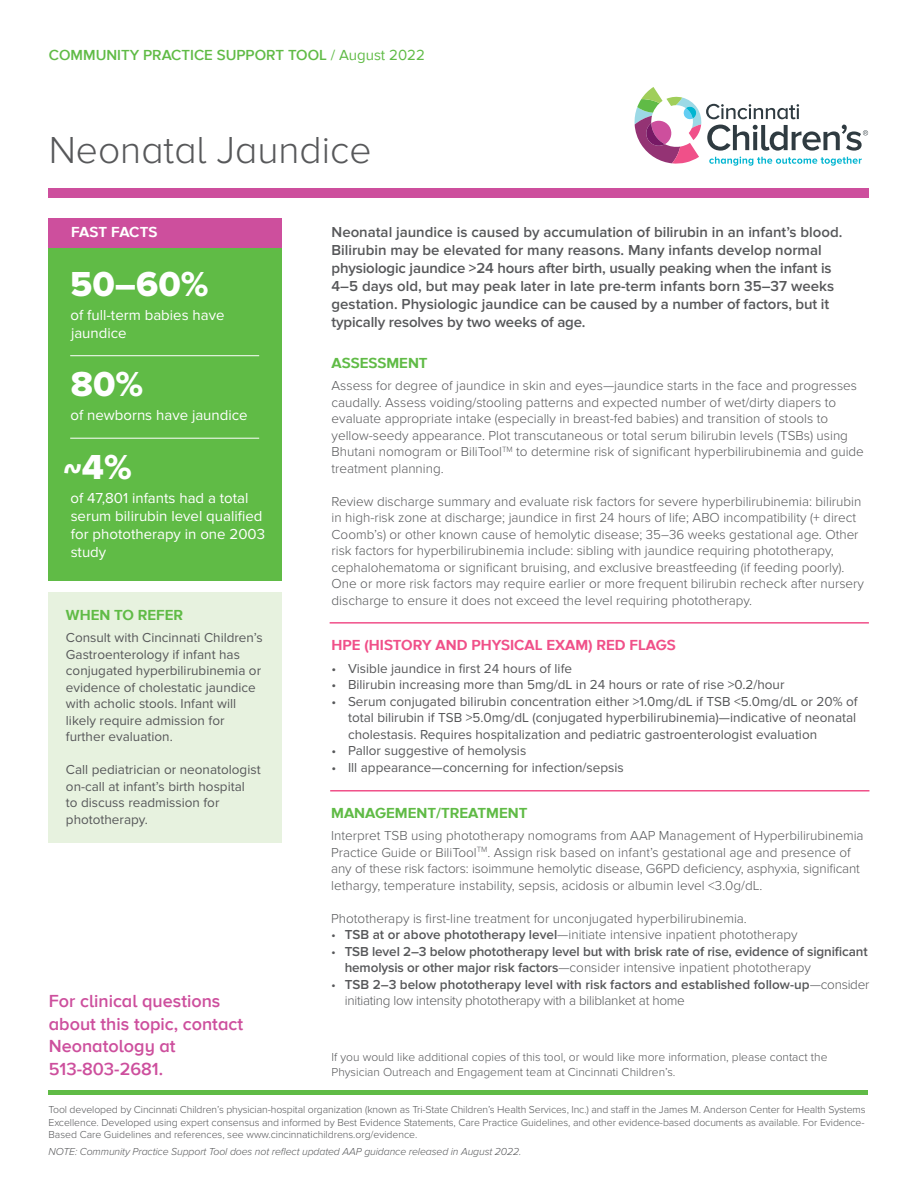
<style>
.page{position:relative;width:918px;height:1188px;background:#fff}
.page>*{position:absolute;margin:0;border:0;box-sizing:border-box;transform-origin:0 0}
.t1{font:300 39px "Proxima Nova A";color:#57585a}
.t2{font:36px "Proxima Nova Extrabld";color:#fff}
.t3{font:600 18px/22.5px "Proxima Nova A";color:#cd4f9d}
.t4{font:600 15px/18px "Proxima Nova";color:#57585a}
.t5{font:15px/18px "Proxima Nova";color:#fff}
.t6{font:700 15px "Proxima Nova A";color:#60bb46}
.t7{font:600 15px "Proxima Nova A";color:#60bb46}
.t8{font:700 15px "Proxima Nova A";color:#f05089}
.t9{font:700 15px "Proxima Nova A";letter-spacing:.005em;color:#fff}
.t10{font:300 13.5px/16.5px "Proxima Nova";color:#57585a}
.t11{font:13.5px/16.5px "Proxima Nova";color:#57585a}
.t12{font:600 13.5px/16.5px "Proxima Nova";letter-spacing:-.01em;color:#57585a}
.t13{font:300 13.5px/16.5px "Proxima Nova";letter-spacing:-.02em;color:#57585a}
.t14{font:300 12px/15px "Proxima Nova";color:#57585a}
.t15{font:300 10.5px "Proxima Nova";letter-spacing:-.01em;color:#57585a}
.t16{font:italic 300 10.5px "Proxima Nova";letter-spacing:-.01em;color:#57585a}
.s1{font-weight:400}
.s2{font-weight:600}
.s3{font-weight:300}
</style>
<div class="page">
<div style="left:49px;top:218px;width:233px;height:362px;background:#60bb46"></div>
<svg style="left:635px;top:87px;width:233px;height:79px"></svg>
<div style="left:49px;top:189px;width:820px;height:9px;background:#cd4f9d"></div>
<div style="left:49px;top:218px;width:233px;height:29px;background:#cd4f9d"></div>
<hr style="left:330px;top:622px;width:539px;height:2px;background:#f05089">
<hr style="left:330px;top:790px;width:539px;height:2px;background:#f05089">
<hr style="left:70px;top:355px;width:189px;height:1px;background:#fff">
<hr style="left:49px;top:1091px;width:819px;height:4px;background:#60bb46">
<div style="left:48px;top:592px;width:233px;height:251px;background:#e7f2df"></div>
<hr style="left:70px;top:438px;width:189px;height:1px;background:#fff">
<p class="t7" style="left:49px;top:46px;width:377px">COMMUNITY PRACTICE SUPPORT TOOL <span class="s1">/ August 2022</span></p>
<p class="t1" style="left:49px;top:127px;width:324px">Neonatal Jaundice</p>
<p class="t9" style="left:71px;top:224px;width:88px">FAST FACTS</p>
<p class="t2" style="left:70px;top:263px;width:140px">50–60%</p>
<p class="t5" style="left:70px;top:306px;width:156px">of full-term babies have</p>
<p class="t5" style="left:71px;top:324px;width:57px">jaundice</p>
<p class="t2" style="left:71px;top:363px;width:74px">80%</p>
<p class="t5" style="left:70px;top:407px;width:179px">of newborns have jaundice</p>
<p class="t2" style="left:63px;top:446px;width:70px">~4%</p>
<p class="t5" style="left:70px;top:489px;width:196px">of 47,801 infants had a total serum bilirubin level qualified for phototherapy in one 2003 study</p>
<p class="t6" style="left:66px;top:606px;width:119px">WHEN TO REFER</p>
<p class="t11" style="left:66px;top:630px;width:198px">Consult with Cincinnati Children’s Gastroenterology if infant has conjugated hyperbilirubinemia or evidence of cholestatic jaundice with acholic stools. Infant will</p>
<p class="t11" style="left:66px;top:712px;width:160px">likely require admission for</p>
<p class="t11" style="left:66px;top:729px;width:108px">further evaluation.</p>
<p class="t11" style="left:66px;top:762px;width:196px">Call pediatrician or neonatologist on-call at infant’s birth hospital</p>
<p class="t11" style="left:66px;top:795px;width:155px">to discuss readmission for</p>
<p class="t11" style="left:66px;top:811px;width:83px">phototherapy.</p>
<p class="t3" style="left:49px;top:991px;width:173px">For clinical questions</p>
<p class="t3" style="left:49px;top:1013px;width:196px">about this topic, contact<br>Neonatology at</p>
<p class="t3" style="left:49px;top:1058px;width:116px">513-803-2681.</p>
<p class="t4" style="left:332px;top:224px;width:512px">Neonatal jaundice is caused by accumulation of bilirubin in an infant’s blood.<br>Bilirubin may be elevated for many reasons. Many infants develop normal</p>
<p class="t4" style="left:332px;top:260px;width:502px">physiologic jaundice &gt;24 hours after birth, usually peaking when the infant is</p>
<p class="t4" style="left:332px;top:278px;width:504px">4–5 days old, but may peak later in late pre-term infants born 35–37 weeks</p>
<p class="t4" style="left:332px;top:296px;width:499px">gestation. Physiologic jaundice can be caused by a number of factors, but it</p>
<p class="t4" style="left:332px;top:314px;width:256px">typically resolves by two weeks of age.</p>
<p class="t6" style="left:332px;top:354px;width:98px">ASSESSMENT</p>
<p class="t10" style="left:332px;top:378px;width:527px">Assess for degree of jaundice in skin and eyes—jaundice starts in the face and progresses</p>
<p class="t10" style="left:332px;top:394px;width:534px">caudally. Assess voiding/stooling patterns and expected number of wet/dirty diapers to evaluate appropriate intake (especially in breast-fed babies) and transition of stools to yellow-seedy appearance. Plot transcutaneous or total serum bilirubin levels (TSBs) using Bhutani nomogram or BiliTool<sup>TM</sup> to determine risk of significant hyperbilirubinemia and guide treatment planning.</p>
<p class="t10" style="left:332px;top:493px;width:534px">Review discharge summary and evaluate risk factors for severe hyperbilirubinemia: bilirubin in high-risk zone at discharge; jaundice in first 24 hours of life; ABO incompatibility (+ direct Coomb’s) or other known cause of hemolytic disease; 35–36 weeks gestational age. Other risk factors for hyperbilirubinemia include: sibling with jaundice requiring phototherapy, cephalohematoma or significant bruising, and exclusive breastfeeding (if feeding poorly).<br>One or more risk factors may require earlier or more frequent bilirubin recheck after nursery discharge to ensure it does not exceed the level requiring phototherapy.</p>
<p class="t8" style="left:332px;top:637px;width:346px">HPE (HISTORY AND PHYSICAL EXAM) RED FLAGS</p>
<p class="t11" style="left:332px;top:661px;width:242px">• Visible jaundice in first 24 hours of life</p>
<p class="t11" style="left:332px;top:677px;width:454px">• Bilirubin increasing more than 5mg/dL in 24 hours or rate of rise &gt;0.2/hour</p>
<p class="t11" style="left:348px;top:694px;width:511px;text-align:justify;text-indent:-16px">• Serum conjugated bilirubin concentration either &gt;1.0mg/dL if TSB &lt;5.0mg/dL or 20% of total bilirubin if TSB &gt;5.0mg/dL (conjugated hyperbilirubinemia)—indicative of neonatal cholestasis. Requires hospitalization and pediatric gastroenterologist evaluation</p>
<p class="t11" style="left:332px;top:743px;width:196px">• Pallor suggestive of hemolysis</p>
<p class="t11" style="left:332px;top:760px;width:294px">• Ill appearance—concerning for infection/sepsis</p>
<p class="t6" style="left:331px;top:804px;width:198px">MANAGEMENT/TREATMENT</p>
<p class="t10" style="left:331px;top:828px;width:534px">Interpret TSB using phototherapy nomograms from AAP Management of Hyperbilirubinemia Practice Guide or BiliTool<sup>TM</sup>. Assign risk based on infant’s gestational age and presence of any of these risk factors: isoimmune hemolytic disease, G6PD deficiency, asphyxia, significant lethargy, temperature instability, sepsis, acidosis or albumin level &lt;3.0g/dL.</p>
<p class="t10" style="left:331px;top:911px;width:417px">Phototherapy is first-line treatment for unconjugated hyperbilirubinemia.</p>
<p class="t10" style="left:331px;top:927px;width:468px">• <span class="s2">TSB at or above phototherapy level</span>—initiate intensive inpatient phototherapy</p>
<p class="t12" style="left:345px;top:944px;width:524px;text-indent:-14px"><span class="s3">•</span> TSB level 2–3 below phototherapy level but with brisk rate of rise, evidence of significant hemolysis or other major risk factors<span class="s3">—consider intensive inpatient phototherapy</span></p>
<p class="t13" style="left:345px;top:977px;width:526px;text-indent:-14px">• <span class="s2">TSB 2–3 below phototherapy level with risk factors and established follow-up</span>—consider initiating low intensity phototherapy with a biliblanket at home</p>
<p class="t14" style="left:332px;top:1050px;width:497px">If you would like additional copies of this tool, or would like more information, please contact the<br>Physician Outreach and Engagement team at Cincinnati Children’s.</p>
<p class="t15" style="left:49px;top:1104px;width:819px">Tool developed by Cincinnati Children’s physician-hospital organization (known as Tri-State Children’s Health Services, Inc.) and staff in the James M. Anderson Center for Health Systems</p>
<p class="t15" style="left:49px;top:1116px;width:817px">Excellence. Developed using expert consensus and informed by Best Evidence Statements, Care Practice Guidelines, and other evidence-based documents as available. For Evidence-</p>
<p class="t15" style="left:49px;top:1129px;width:370px">Based Care Guidelines and references, see www.cincinnatichildrens.org/evidence.</p>
<p class="t16" style="left:49px;top:1146px;width:474px">NOTE: Community Practice Support Tool does not reflect updated AAP guidance released in August 2022.</p>
</div>
